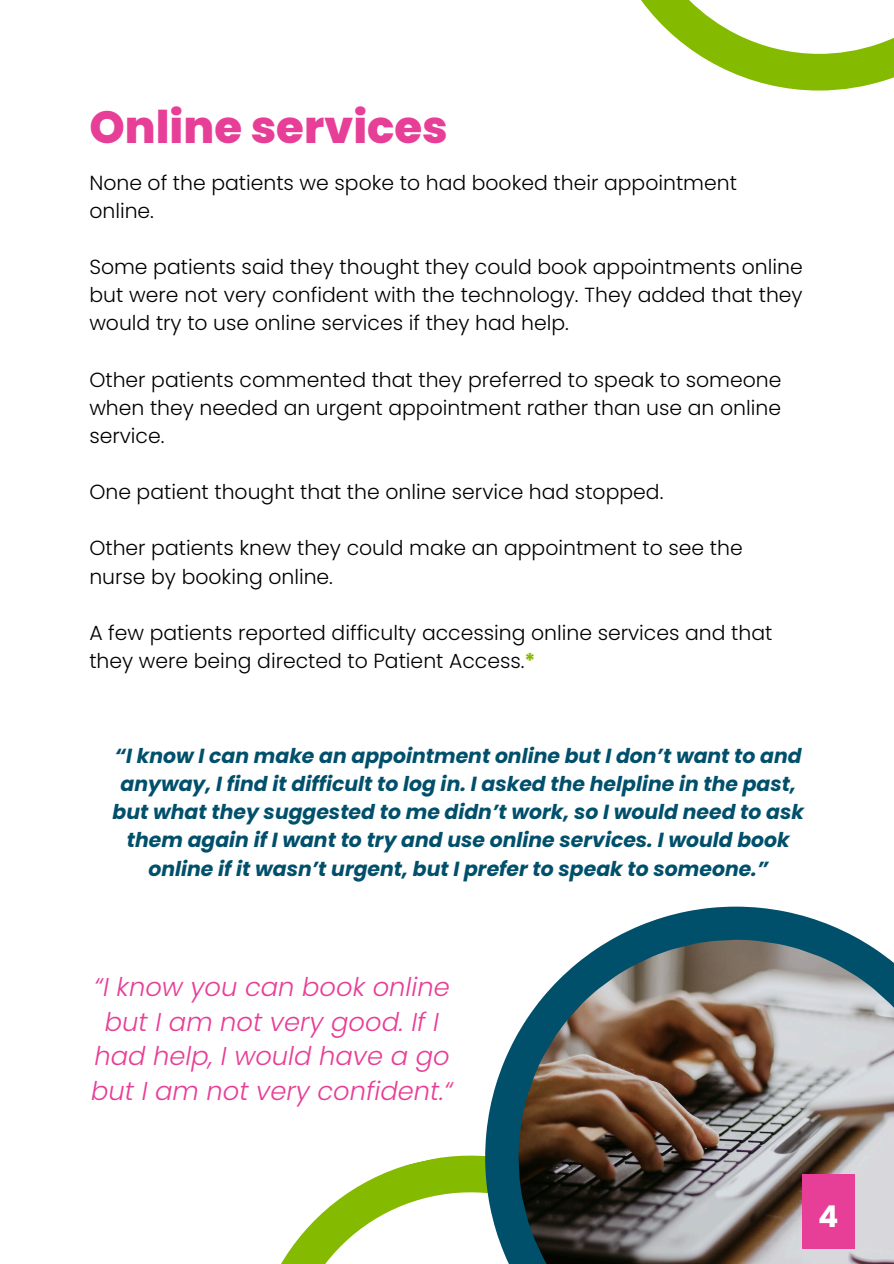
<style>
.page{position:relative;width:894px;height:1264px;background:#fff}
.page>*{position:absolute;margin:0;border:0;box-sizing:border-box;transform-origin:0 0}
.t1{font:800 45px "Poppins";color:#e73e97}
.t2{font:700 30px "Poppins";color:#fff}
.t3{font:italic 300 25.8px/35px "Poppins";color:#e73e97;text-align:center}
.t4{font:300 20.4px/28.2px "Poppins";color:#000;text-align:justify}
.t5{font:italic 700 20.4px/28.2px "Poppins";color:#004f6b;text-align:center}
.s1{font-weight:700;color:#84ba00}
</style>
<div class="page">
<svg style="left:281px;top:1155px;width:204px;height:108px"></svg>
<svg style="left:485px;top:906px;width:374px;height:357px"></svg>
<img style="left:518px;top:939px;width:375px;height:324px">
<svg style="left:641px;top:0;width:252px;height:91px"></svg>
<div style="left:801px;top:1174px;width:53px;height:74px;background:#e73e97"></div>
<p class="t1" style="left:89px;top:96px;width:360px">Online services</p>
<p class="t4" style="left:89px;top:168px;width:649px">None of the patients we spoke to had booked their appointment</p>
<p class="t4" style="left:89px;top:196px;width:66px">online.</p>
<p class="t4" style="left:89px;top:253px;width:714px">Some patients said they thought they could book appointments online but were not very confident with the technology. They added that they would try to use online services if they had help.</p>
<p class="t4" style="left:89px;top:365px;width:693px">Other patients commented that they preferred to speak to someone when they needed an urgent appointment rather than use an online service.</p>
<p class="t4" style="left:89px;top:478px;width:575px">One patient thought that the online service had stopped.</p>
<p class="t4" style="left:89px;top:534px;width:654px">Other patients knew they could make an appointment to see the</p>
<h3 class="t4" style="left:89px;top:562px;width:245px">nurse by booking online.</h3>
<p class="t4" style="left:89px;top:618px;width:684px">A few patients reported difficulty accessing online services and that they were being directed to Patient Access.<span class="s1">*</span></p>
<p class="t5" style="left:113px;top:741px;width:692px">“I know I can make an appointment online but I don’t want to and anyway, I find it difficult to log in. I asked the helpline in the past, but what they suggested to me didn’t work, so I would need to ask them again if I want to try and use online services. I would book online if it wasn’t urgent, but I prefer to speak to someone.”</p>
<p class="t3" style="left:91px;top:969px;width:363px">“I know you can book online but I am not very good. If I had help, I would have a go but I am not very confident.“</p>
<p class="t2" style="left:817px;top:1195px;width:22px">4</p>
</div>
